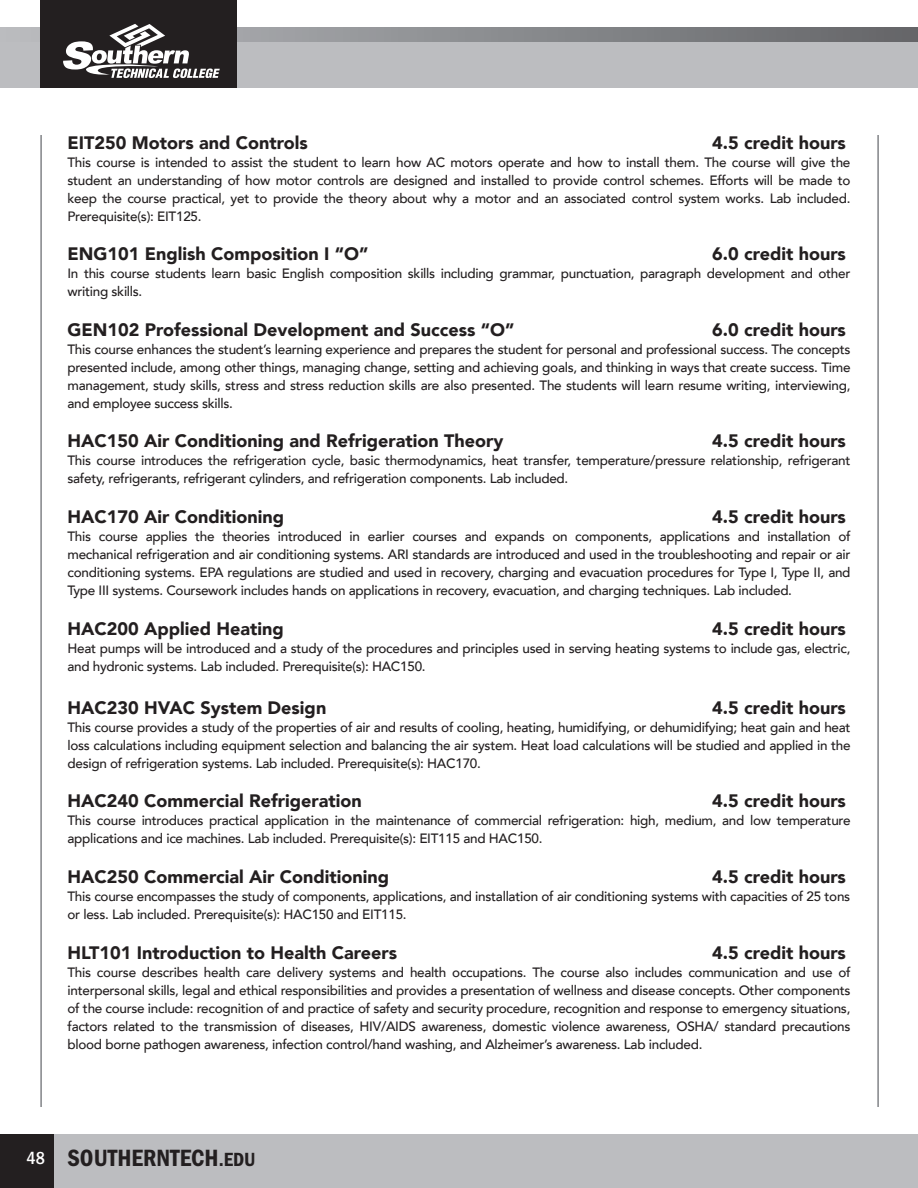
<style>
.page{position:relative;width:918px;height:1188px;background:#fff}
.page>*{position:absolute;margin:0;border:0;box-sizing:border-box;transform-origin:0 0}
.t1{font:600 condensed 24.45px "Franklin Gothic";color:#231f20}
.t2{font:900 18px "Avenir LT";color:#231f20}
.t3{font:500 13.5px/18px "Avenir LT";letter-spacing:-.02em;color:#231f20;text-align:justify}
.s1{font-weight:500;font-size:18px;color:#fff}
.s2{font-size:19.8px}
</style>
<div class="page">
<div style="left:0;top:41px;width:918px;height:47px;background:#bcbdc0"></div>
<div style="left:0;top:1134px;width:54px;height:54px;background:#231f20"></div>
<div style="left:54px;top:1134px;width:864px;height:54px;background:#bcbdc0"></div>
<svg style="left:0;top:27px;width:918px;height:14px;background:#86888b"></svg>
<hr style="left:40px;top:135px;width:2px;height:972px;background:#939598">
<hr style="left:878px;top:135px;width:1px;height:972px;background:#939598">
<div style="left:40px;top:0;width:197px;height:87px;background:#231f20"></div>
<svg style="left:63px;top:24px;width:157px;height:54px"></svg>
<h2 class="t2" style="left:68px;top:131px;width:242px">EIT250 Motors and Controls</h2>
<h2 class="t2" style="left:712px;top:131px;width:135px">4.5 credit hours</h2>
<p class="t3" style="left:68px;top:153px;width:785px">This course is intended to assist the student to learn how AC motors operate and how to install them. The course will give the student an understanding of how motor controls are designed and installed to provide control schemes. Efforts will be made to keep the course practical, yet to provide the theory about why a motor and an associated control system works. Lab included.<br>Prerequisite(s): EIT125.</p>
<h2 class="t2" style="left:68px;top:243px;width:302px">ENG101 English Composition I “O”</h2>
<h2 class="t2" style="left:712px;top:243px;width:135px">6.0 credit hours</h2>
<p class="t3" style="left:68px;top:265px;width:784px">In this course students learn basic English composition skills including grammar, punctuation, paragraph development and other writing skills.</p>
<h2 class="t2" style="left:68px;top:319px;width:448px">GEN102 Professional Development and Success “O”</h2>
<h2 class="t2" style="left:712px;top:319px;width:135px">6.0 credit hours</h2>
<p class="t3" style="left:68px;top:340px;width:785px">This course enhances the student’s learning experience and prepares the student for personal and professional success. The concepts presented include, among other things, managing change, setting and achieving goals, and thinking in ways that create success. Time management, study skills, stress and stress reduction skills are also presented. The students will learn resume writing, interviewing, and employee success skills.</p>
<h2 class="t2" style="left:68px;top:430px;width:437px">HAC150 Air Conditioning and Refrigeration Theory</h2>
<h2 class="t2" style="left:712px;top:430px;width:135px">4.5 credit hours</h2>
<p class="t3" style="left:68px;top:452px;width:785px">This course introduces the refrigeration cycle, basic thermodynamics, heat transfer, temperature/pressure relationship, refrigerant safety, refrigerants, refrigerant cylinders, and refrigeration components. Lab included.</p>
<h2 class="t2" style="left:68px;top:506px;width:218px">HAC170 Air Conditioning</h2>
<h2 class="t2" style="left:712px;top:506px;width:135px">4.5 credit hours</h2>
<p class="t3" style="left:68px;top:528px;width:785px">This course applies the theories introduced in earlier courses and expands on components, applications and installation of mechanical refrigeration and air conditioning systems. ARI standards are introduced and used in the troubleshooting and repair or air conditioning systems. EPA regulations are studied and used in recovery, charging and evacuation procedures for Type I, Type II, and Type III systems. Coursework includes hands on applications in recovery, evacuation, and charging techniques. Lab included.</p>
<h2 class="t2" style="left:68px;top:617px;width:218px">HAC200 Applied Heating</h2>
<h2 class="t2" style="left:712px;top:617px;width:135px">4.5 credit hours</h2>
<p class="t3" style="left:68px;top:639px;width:785px">Heat pumps will be introduced and a study of the procedures and principles used in serving heating systems to include gas, electric, and hydronic systems. Lab included. Prerequisite(s): HAC150.</p>
<h2 class="t2" style="left:68px;top:697px;width:260px">HAC230 HVAC System Design</h2>
<h2 class="t2" style="left:712px;top:697px;width:135px">4.5 credit hours</h2>
<p class="t3" style="left:68px;top:718px;width:785px">This course provides a study of the properties of air and results of cooling, heating, humidifying, or dehumidifying; heat gain and heat loss calculations including equipment selection and balancing the air system. Heat load calculations will be studied and applied in the design of refrigeration systems. Lab included. Prerequisite(s): HAC170.</p>
<h2 class="t2" style="left:68px;top:790px;width:296px">HAC240 Commercial Refrigeration</h2>
<h2 class="t2" style="left:712px;top:790px;width:135px">4.5 credit hours</h2>
<p class="t3" style="left:68px;top:812px;width:785px">This course introduces practical application in the maintenance of commercial refrigeration: high, medium, and low temperature applications and ice machines. Lab included. Prerequisite(s): EIT115 and HAC150.</p>
<h2 class="t2" style="left:68px;top:866px;width:323px">HAC250 Commercial Air Conditioning</h2>
<h2 class="t2" style="left:712px;top:866px;width:135px">4.5 credit hours</h2>
<p class="t3" style="left:68px;top:888px;width:784px">This course encompasses the study of components, applications, and installation of air conditioning systems with capacities of 25 tons or less. Lab included. Prerequisite(s): HAC150 and EIT115.</p>
<h2 class="t2" style="left:68px;top:941px;width:331px">HLT101 Introduction to Health Careers</h2>
<h2 class="t2" style="left:712px;top:941px;width:135px">4.5 credit hours</h2>
<p class="t3" style="left:68px;top:963px;width:785px">This course describes health care delivery systems and health occupations. The course also includes communication and use of interpersonal skills, legal and ethical responsibilities and provides a presentation of wellness and disease concepts. Other components of the course include: recognition of and practice of safety and security procedure, recognition and response to emergency situations, factors related to the transmission of diseases, HIV/AIDS awareness, domestic violence awareness, OSHA/ standard precautions blood borne pathogen awareness, infection control/hand washing, and Alzheimer’s awareness. Lab included.</p>
<h1 class="t1" style="left:27px;top:1144px;width:231px"><span class="s1">48</span> SOUTHERNTECH<span class="s2">.EDU</span></h1>
</div>
